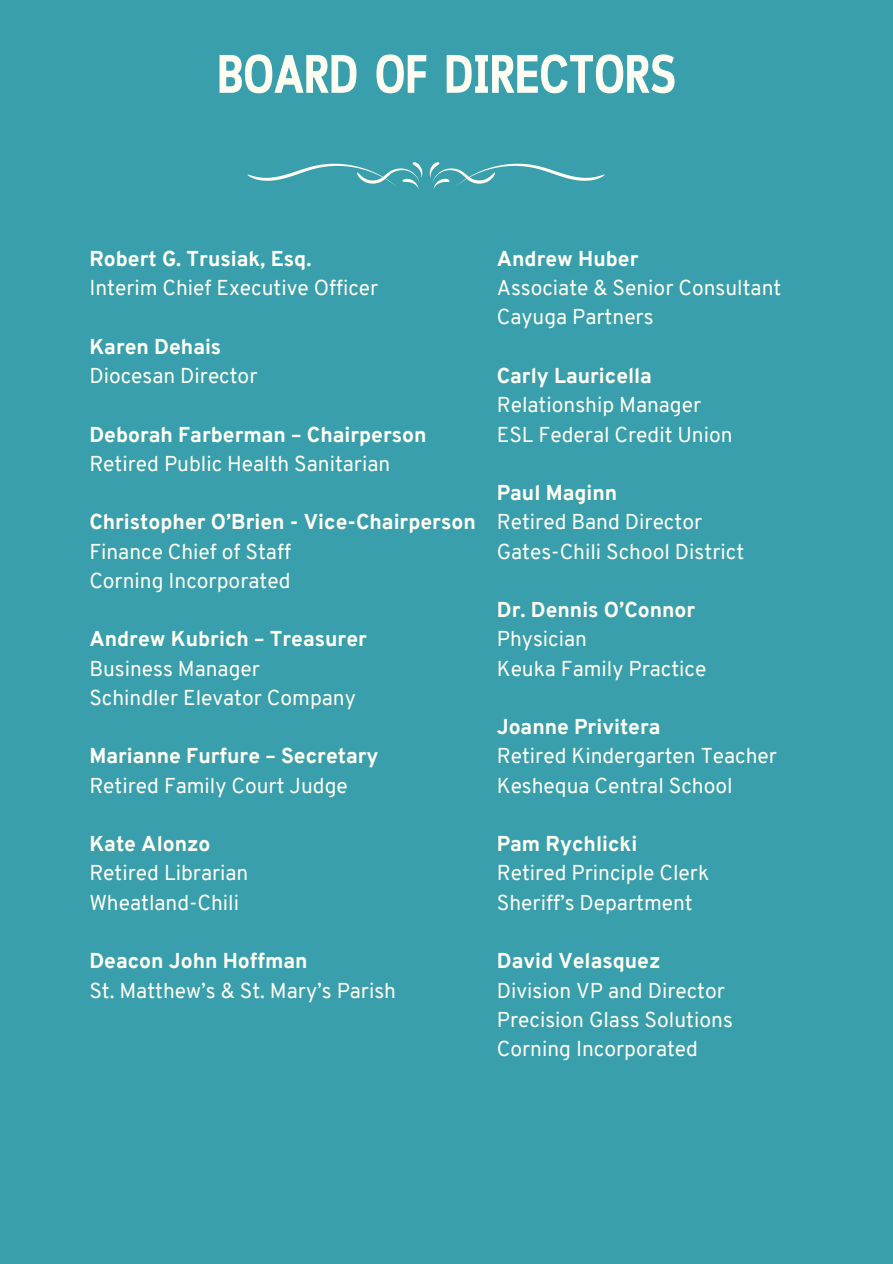
<style>
.page{position:relative;width:893px;height:1264px;background:#fff}
.page>*{position:absolute;margin:0;border:0;box-sizing:border-box;transform-origin:0 0}
.t1{font:700 54px "Cloud Cond";color:#fffdf1}
.t2{font:21px "Overpass";color:#fffdf1}
.t3{font:800 21px "Overpass";color:#fffdf1}
</style>
<div class="page">
<div style="left:0;top:0;width:892px;height:1263px;background:#399fad"></div>
<svg style="left:247px;top:162px;width:175px;height:27px"></svg>
<svg style="left:429px;top:162px;width:175px;height:27px"></svg>
<p class="t1" style="left:217px;top:53px;width:460px">BOARD OF DIRECTORS</p>
<p class="t3" style="left:89px;top:250px;width:223px">Robert G. Trusiak, Esq.</p>
<p class="t2" style="left:89px;top:279px;width:290px">Interim Chief Executive Officer</p>
<p class="t3" style="left:89px;top:338px;width:133px">Karen Dehais</p>
<p class="t2" style="left:89px;top:367px;width:170px">Diocesan Director</p>
<p class="t3" style="left:89px;top:426px;width:339px">Deborah Farberman – Chairperson</p>
<p class="t2" style="left:89px;top:455px;width:302px">Retired Public Health Sanitarian</p>
<p class="t3" style="left:89px;top:513px;width:388px">Christopher O’Brien - Vice-Chairperson</p>
<p class="t2" style="left:89px;top:543px;width:203px">Finance Chief of Staff</p>
<p class="t2" style="left:89px;top:572px;width:203px">Corning Incorporated</p>
<p class="t3" style="left:89px;top:630px;width:279px">Andrew Kubrich – Treasurer</p>
<p class="t2" style="left:89px;top:660px;width:172px">Business Manager</p>
<p class="t2" style="left:89px;top:689px;width:268px">Schindler Elevator Company</p>
<p class="t3" style="left:89px;top:747px;width:290px">Marianne Furfure – Secretary</p>
<p class="t2" style="left:89px;top:777px;width:260px">Retired Family Court Judge</p>
<p class="t3" style="left:89px;top:835px;width:123px">Kate Alonzo</p>
<p class="t2" style="left:89px;top:864px;width:161px">Retired Librarian</p>
<p class="t2" style="left:89px;top:894px;width:151px">Wheatland-Chili</p>
<p class="t3" style="left:89px;top:952px;width:220px">Deacon John Hoffman</p>
<p class="t2" style="left:89px;top:981px;width:308px">St. Matthew’s &amp; St. Mary’s Parish</p>
<p class="t3" style="left:497px;top:250px;width:143px">Andrew Huber</p>
<p class="t2" style="left:497px;top:279px;width:286px">Associate &amp; Senior Consultant</p>
<p class="t2" style="left:497px;top:309px;width:158px">Cayuga Partners</p>
<p class="t3" style="left:497px;top:367px;width:157px">Carly Lauricella</p>
<p class="t2" style="left:497px;top:396px;width:206px">Relationship Manager</p>
<p class="t2" style="left:497px;top:426px;width:237px">ESL Federal Credit Union</p>
<p class="t3" style="left:497px;top:484px;width:122px">Paul Maginn</p>
<p class="t2" style="left:497px;top:513px;width:207px">Retired Band Director</p>
<p class="t2" style="left:497px;top:543px;width:249px">Gates-Chili School District</p>
<p class="t3" style="left:497px;top:601px;width:200px">Dr. Dennis O’Connor</p>
<p class="t2" style="left:497px;top:630px;width:92px">Physician</p>
<p class="t2" style="left:497px;top:660px;width:211px">Keuka Family Practice</p>
<p class="t3" style="left:497px;top:718px;width:165px">Joanne Privitera</p>
<p class="t2" style="left:497px;top:747px;width:282px">Retired Kindergarten Teacher</p>
<p class="t2" style="left:497px;top:777px;width:237px">Keshequa Central School</p>
<p class="t3" style="left:497px;top:835px;width:142px">Pam Rychlicki</p>
<p class="t2" style="left:497px;top:864px;width:214px">Retired Principle Clerk</p>
<p class="t2" style="left:497px;top:894px;width:197px">Sheriff’s Department</p>
<p class="t3" style="left:497px;top:952px;width:165px">David Velasquez</p>
<p class="t2" style="left:497px;top:981px;width:230px">Division VP and Director</p>
<p class="t2" style="left:497px;top:1011px;width:237px">Precision Glass Solutions</p>
<p class="t2" style="left:497px;top:1040px;width:203px">Corning Incorporated</p>
</div>
